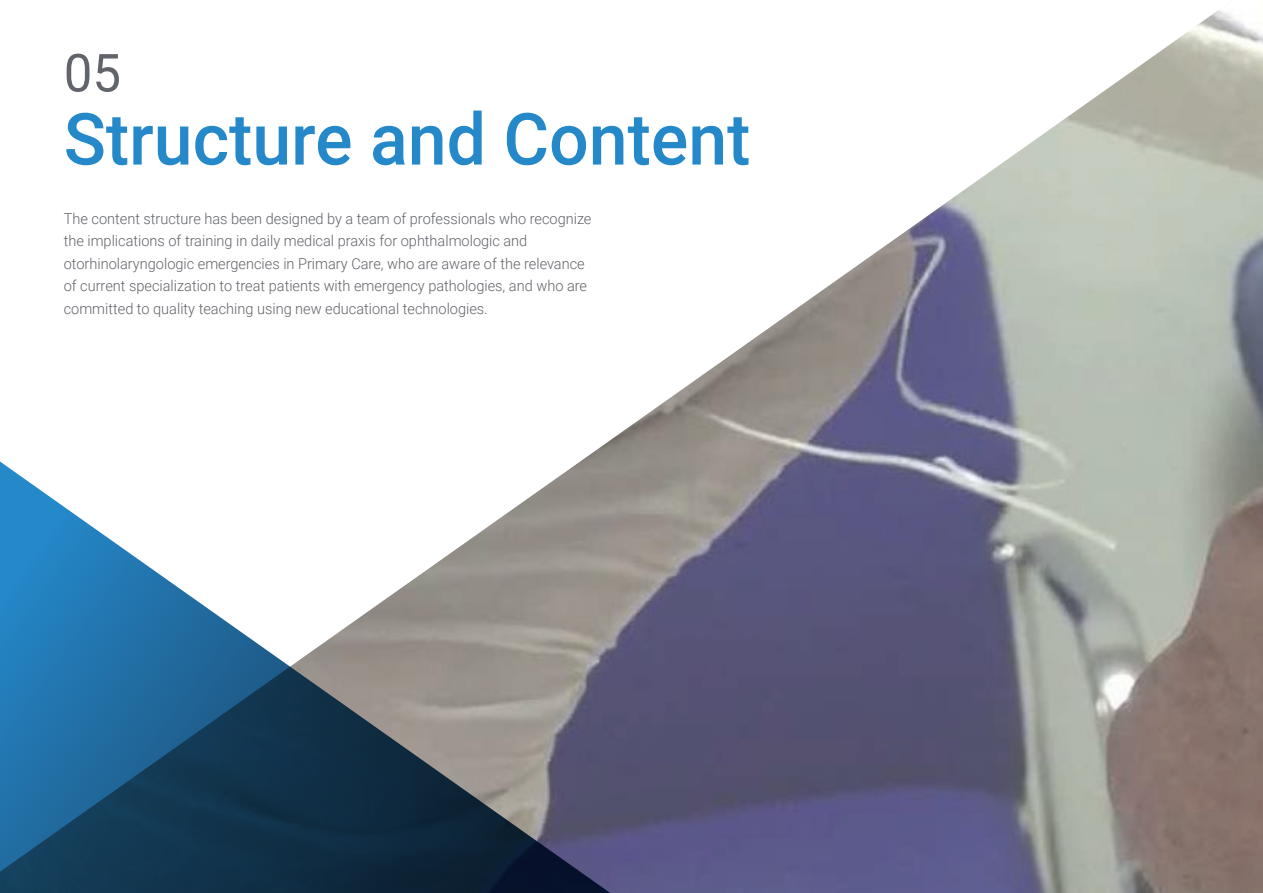
<style>
.page{position:relative;width:1263px;height:893px;background:#fff}
.page>*{position:absolute;margin:0;border:0;box-sizing:border-box;transform-origin:0 0}
.t1{font:500 72px "Roboto";color:#2488c9}
.t2{font:52.5px "Roboto";color:#61646a}
.t3{font:300 15px/22.5px "Roboto";color:#61646a}
</style>
<div class="page">
<img style="left:602px;top:10px;width:661px;height:883px">
<svg style="left:0;top:446px;width:640px;height:447px"></svg>
<h2 class="t2" style="left:64px;top:36px;width:59px">05</h2>
<h1 class="t1" style="left:64px;top:89px;width:688px">Structure and Content</h1>
<p class="t3" style="left:64px;top:207px;width:529px">The content structure has been designed by a team of professionals who recognize the implications of training in daily medical praxis for ophthalmologic and otorhinolaryngologic emergencies in Primary Care, who are aware of the relevance of current specialization to treat patients with emergency pathologies, and who are committed to quality teaching using new educational technologies.</p>
</div>
